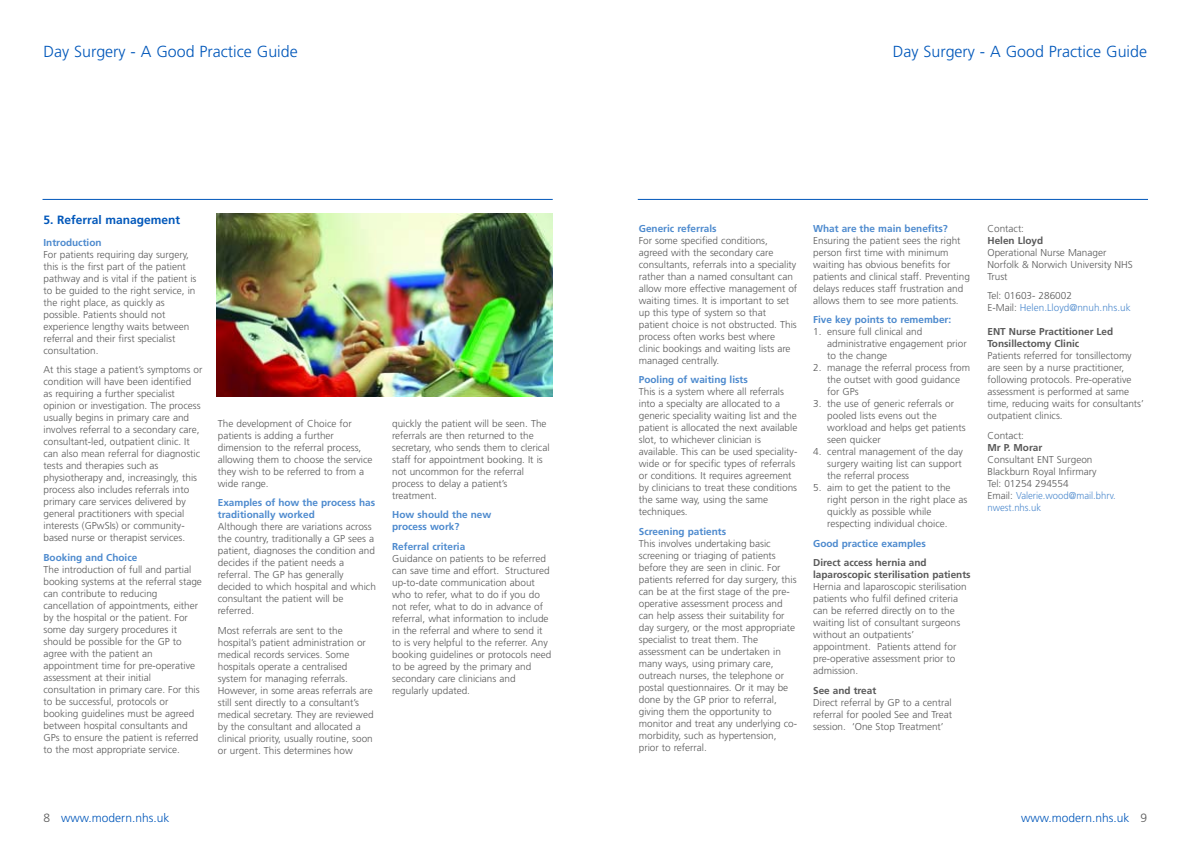
<style>
.page{position:relative;width:1191px;height:842px;background:#fff}
.page>*{position:absolute;margin:0;border:0;box-sizing:border-box;transform-origin:0 0}
.t1{font:300 16px "Frutiger";color:#0057ba}
.t2{font:300 12px "Frutiger";color:#0057ba}
.t3{font:700 12px "Frutiger";color:#0057ba}
.t4{font:300 10px/12px "Frutiger";color:#595959}
.t5{font:700 10px/12px "Frutiger";color:#4d8ace}
.t6{font:700 10px/12px "Frutiger";color:#595959}
.s1{color:#4d8ace}
.s2{color:#595959}
</style>
<div class="page">
<hr style="left:638px;top:199px;width:510px;height:1px;background:#0057ba">
<hr style="left:43px;top:199px;width:510px;height:1px;background:#0057ba">
<img style="left:217px;top:214px;width:336px;height:182px">
<h1 class="t1" style="left:44px;top:45px;width:256px">Day Surgery - A Good Practice Guide</h1>
<p class="t3" style="left:44px;top:215px;width:138px">5. Referral management</p>
<p class="t5" style="left:44px;top:237px;width:60px">Introduction</p>
<p class="t4" style="left:44px;top:249px;width:155px">For patients requiring day surgery, this is the first part of the patient pathway and is vital if the patient is to be guided to the right service, in the right place, as quickly as possible. Patients should not experience lengthy waits between referral and their first specialist consultation.</p>
<p class="t4" style="left:44px;top:365px;width:160px">At this stage a patient’s symptoms or condition will have been identified as requiring a further specialist opinion or investigation. The process usually begins in primary care and involves referral to a secondary care, consultant-led, outpatient clinic. It can also mean referral for diagnostic tests and therapies such as physiotherapy and, increasingly, this process also includes referrals into primary care services delivered by general practitioners with special interests (GPwSIs) or community&shy;based nurse or therapist services.</p>
<p class="t5" style="left:44px;top:552px;width:95px">Booking and Choice</p>
<p class="t4" style="left:44px;top:564px;width:160px">The introduction of full and partial booking systems at the referral stage can contribute to reducing cancellation of appointments, either by the hospital or the patient. For some day surgery procedures it should be possible for the GP to agree with the patient an appointment time for pre-operative assessment at their initial consultation in primary care. For this to be successful, protocols or booking guidelines must be agreed between hospital consultants and GPs to ensure the patient is referred to the most appropriate service.</p>
<p class="t4" style="left:218px;top:418px;width:156px">The development of Choice for patients is adding a further dimension to the referral process, allowing them to choose the service they wish to be referred to from a wide range.</p>
<p class="t5" style="left:218px;top:497px;width:159px">Examples of how the process has traditionally worked</p>
<p class="t4" style="left:218px;top:521px;width:160px">Although there are variations across the country, traditionally a GP sees a patient, diagnoses the condition and decides if the patient needs a referral. The GP has generally decided to which hospital and which consultant the patient will be referred.</p>
<p class="t4" style="left:218px;top:625px;width:157px">Most referrals are sent to the hospital’s patient administration or medical records services. Some hospitals operate a centralised system for managing referrals.<br>However, in some areas referrals are still sent directly to a consultant’s medical secretary. They are reviewed by the consultant and allocated a clinical priority, usually routine, soon or urgent. This determines how</p>
<p class="t4" style="left:392px;top:418px;width:159px">quickly the patient will be seen. The referrals are then returned to the secretary, who sends them to clerical staff for appointment booking. It is not uncommon for the referral process to delay a patient’s treatment.</p>
<p class="t5" style="left:392px;top:509px;width:101px">How should the new process work?</p>
<p class="t5" style="left:392px;top:541px;width:75px">Referral criteria</p>
<p class="t4" style="left:392px;top:553px;width:161px">Guidance on patients to be referred can save time and effort. Structured up-to-date communication about who to refer, what to do if you do not refer, what to do in advance of referral, what information to include in the referral and where to send it to is very helpful to the referrer. Any booking guidelines or protocols need to be agreed by the primary and secondary care clinicians and regularly updated.</p>
<h1 class="t1" style="left:893px;top:45px;width:256px">Day Surgery - A Good Practice Guide</h1>
<p class="t5" style="left:639px;top:223px;width:79px">Generic referrals</p>
<p class="t4" style="left:639px;top:235px;width:160px">For some specified conditions, agreed with the secondary care consultants, referrals into a speciality rather than a named consultant can allow more effective management of waiting times. It is important to set up this type of system so that patient choice is not obstructed. This process often works best where clinic bookings and waiting lists are managed centrally.</p>
<p class="t5" style="left:639px;top:375px;width:111px">Pooling of waiting lists</p>
<p class="t4" style="left:639px;top:387px;width:160px">This is a system where all referrals into a specialty are allocated to a generic speciality waiting list and the patient is allocated the next available slot, to whichever clinician is available. This can be used speciality&shy;wide or for specific types of referrals or conditions. It requires agreement by clinicians to treat these conditions the same way, using the same techniques.</p>
<p class="t5" style="left:639px;top:526px;width:89px">Screening patients</p>
<p class="t4" style="left:639px;top:538px;width:160px">This involves undertaking basic screening or triaging of patients before they are seen in clinic. For patients referred for day surgery, this can be at the first stage of the pre&shy;operative assessment process and can help assess their suitability for day surgery, or the most appropriate specialist to treat them. The assessment can be undertaken in many ways, using primary care, outreach nurses, the telephone or postal questionnaires. Or it may be done by the GP prior to referral, giving them the opportunity to monitor and treat any underlying co&shy;morbidity, such as hypertension, prior to referral.</p>
<p class="t5" style="left:813px;top:223px;width:136px">What are the main benefits?</p>
<p class="t4" style="left:813px;top:235px;width:158px">Ensuring the patient sees the right person first time with minimum waiting has obvious benefits for patients and clinical staff. Preventing delays reduces staff frustration and allows them to see more patients.</p>
<p class="t5" style="left:813px;top:315px;width:140px">Five key points to remember:</p>
<p class="t4" style="left:827px;top:327px;width:141px;text-indent:-14px">1. ensure full clinical and administrative engagement prior to the change</p>
<p class="t4" style="left:827px;top:363px;width:144px;text-indent:-14px">2. manage the referral process from the outset with good guidance for GPs</p>
<p class="t4" style="left:827px;top:399px;width:140px;text-indent:-14px">3. the use of generic referrals or pooled lists evens out the workload and helps get patients seen quicker</p>
<p class="t4" style="left:827px;top:447px;width:137px;text-align:justify;text-indent:-14px">4. central management of the day surgery waiting list can support the referral process</p>
<p class="t4" style="left:827px;top:483px;width:141px;text-indent:-14px">5. aim to get the patient to the right person in the right place as quickly as possible while respecting individual choice.</p>
<p class="t5" style="left:813px;top:538px;width:114px">Good practice examples</p>
<p class="t6" style="left:813px;top:558px;width:159px">Direct access hernia and laparoscopic sterilisation patients</p>
<p class="t4" style="left:813px;top:582px;width:155px">Hernia and laparoscopic sterilisation patients who fulfil defined criteria can be referred directly on to the waiting list of consultant surgeons without an outpatients’ appointment. Patients attend for pre-operative assessment prior to admission.</p>
<p class="t6" style="left:813px;top:685px;width:65px">See and treat</p>
<p class="t4" style="left:813px;top:697px;width:140px;text-align:justify">Direct referral by GP to a central referral for pooled See and Treat session. ‘One Stop Treatment’</p>
<p class="t4" style="left:987px;top:223px;width:38px">Contact:</p>
<p class="t6" style="left:987px;top:235px;width:57px">Helen Lloyd</p>
<p class="t4" style="left:987px;top:247px;width:147px">Operational Nurse Manager<br>Norfolk &amp; Norwich University NHS<br>Trust</p>
<p class="t4" style="left:987px;top:291px;width:145px">Tel: 01603- 286002<br>E-Mail: <span class="s1">Helen.Lloyd@nnuh.nhs.uk</span></p>
<p class="t6" style="left:987px;top:327px;width:127px">ENT Nurse Practitioner Led<br>Tonsillectomy Clinic</p>
<p class="t4" style="left:987px;top:351px;width:158px">Patients referred for tonsillectomy are seen by a nurse practitioner, following protocols. Pre-operative assessment is performed at same time, reducing waits for consultants’ outpatient clinics.</p>
<p class="t4" style="left:987px;top:430px;width:38px">Contact:</p>
<p class="t6" style="left:987px;top:442px;width:56px">Mr P. Morar</p>
<p class="t4" style="left:987px;top:454px;width:130px">Consultant ENT Surgeon<br>Blackburn Royal Infirmary<br>Tel: 01254 294554<br>Email: <span class="s1">Valerie.wood@mail.bhrv. nwest.nhs.uk</span></p>
<p class="t2" style="left:44px;top:813px;width:127px"><span class="s2">8</span> www.modern.nhs.uk</p>
<p class="t2" style="left:1021px;top:813px;width:127px">www.modern.nhs.uk <span class="s2">9</span></p>
</div>
